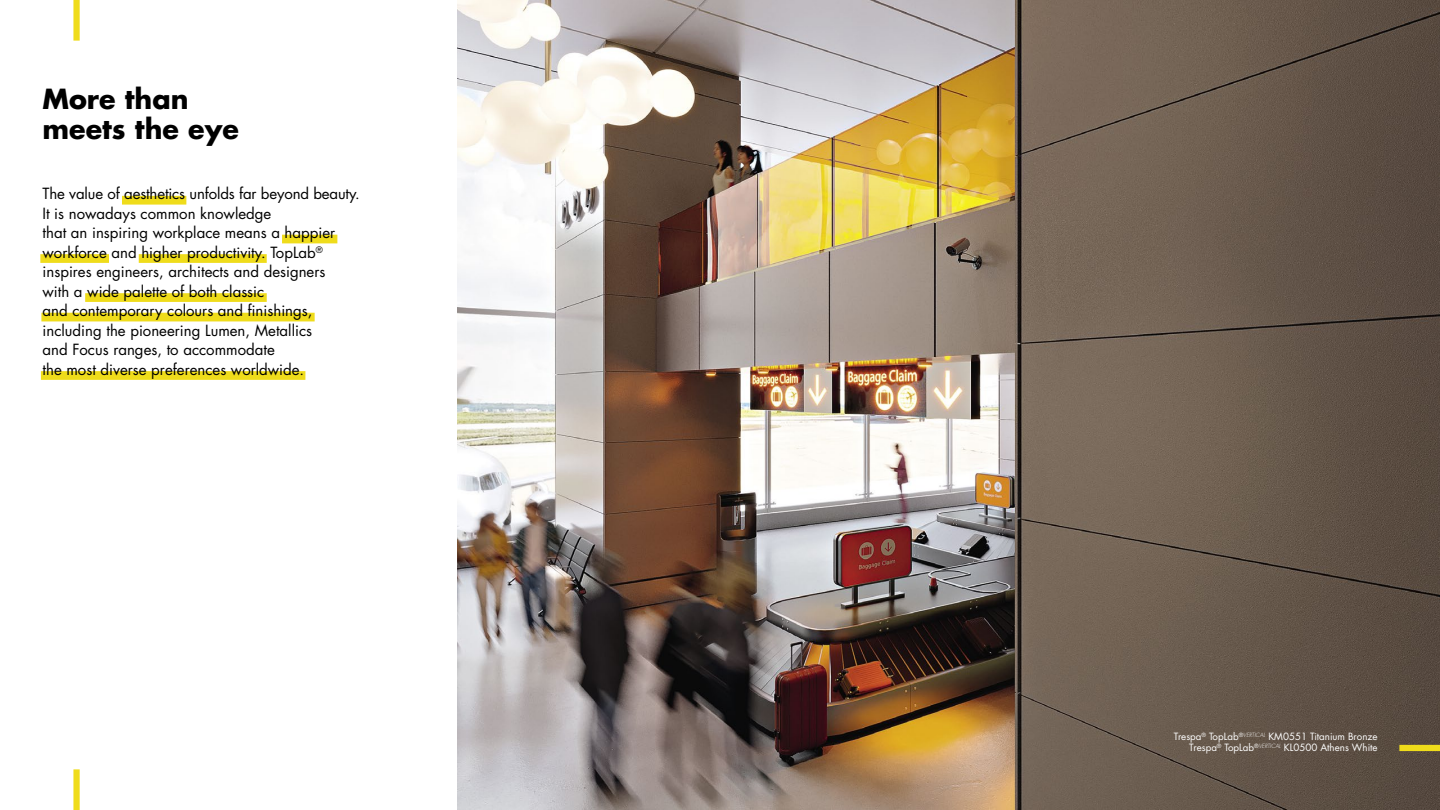
<style>
.page{position:relative;width:1440px;height:810px;background:#fff}
.page>*{position:absolute;margin:0;border:0;box-sizing:border-box;transform-origin:0 0}
.t1{font:700 27px/30px "Futura Std";color:#000}
.t2{font:15px/19.5px "Futura Std";color:#000}
.t3{font:9.75px/11.2px "Futura Std";color:#fff;text-align:right}
</style>
<div class="page">
<img style="left:457px;top:0;width:983px;height:810px">
<div style="left:1399px;top:745px;width:41px;height:6px;background:#efdc1b"></div>
<div style="left:122px;top:196px;width:64px;height:9px;background:#efdc1b"></div>
<div style="left:282px;top:235px;width:55px;height:8px;background:#efdc1b"></div>
<div style="left:40px;top:254px;width:69px;height:9px;background:#efdc1b"></div>
<div style="left:139px;top:254px;width:128px;height:9px;background:#efdc1b"></div>
<div style="left:41px;top:313px;width:274px;height:8px;background:#efdc1b"></div>
<div style="left:85px;top:293px;width:182px;height:9px;background:#efdc1b"></div>
<div style="left:41px;top:371px;width:264px;height:9px;background:#efdc1b"></div>
<div style="left:73px;top:769px;width:7px;height:41px;background:#efdc1b"></div>
<div style="left:73px;top:0;width:7px;height:41px;background:#efdc1b"></div>
<h1 class="t1" style="left:43px;top:84px;width:198px">More than meets the eye</h1>
<p class="t2" style="left:43px;top:184px;width:319px">The value of aesthetics unfolds far beyond beauty.<br>It is nowadays common knowledge<br>that an inspiring workplace means a happier workforce and higher productivity. TopLab<sup>® </sup>inspires engineers, architects and designers<br>with a wide palette of both classic<br>and contemporary colours and finishings, including the pioneering Lumen, Metallics<br>and Focus ranges, to accommodate<br>the most diverse preferences worldwide.</p>
<p class="t3" style="left:1174px;top:731px;width:205px">Trespa<sup>®</sup> TopLab<sup>®</sup><sup>VERTICAL</sup> KM0551 Titanium Bronze<br>Trespa<sup>®</sup> TopLab<sup>®</sup><sup>VERTICAL</sup> KL0500 Athens White</p>
</div>
